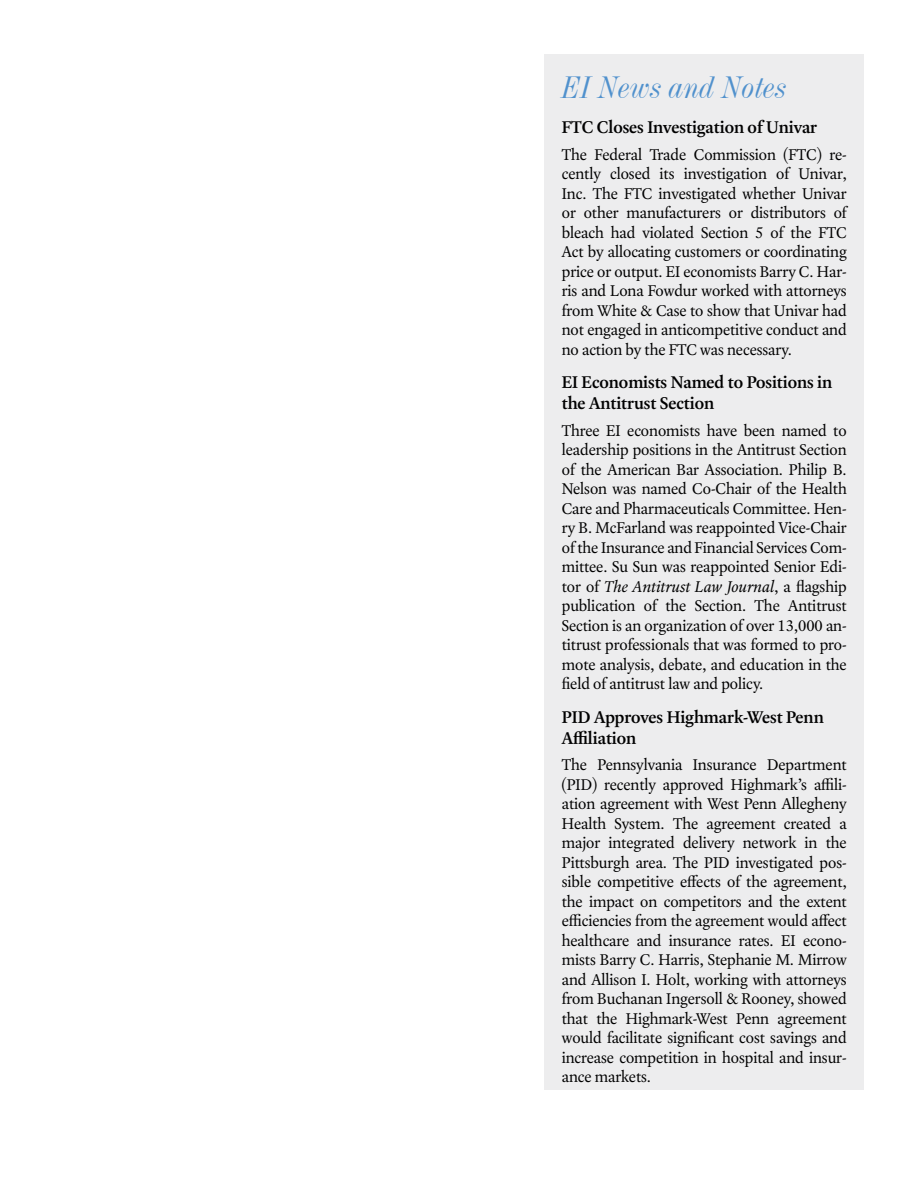
<style>
.page{position:relative;width:918px;height:1188px;background:#fff}
.page>*{position:absolute;margin:0;border:0;box-sizing:border-box;transform-origin:0 0}
.t1{font:italic 30px "Industrial 736 BT";color:#5091cd}
.t2{font:600 18px/21px "Laurentian Std";color:#000}
.t3{font:16.5px/19.5px "Laurentian Std";color:#000;text-align:justify}
.s1{font-style:italic}
</style>
<div class="page">
<div style="left:545px;top:54px;width:319px;height:1035px;background:#ededee"></div>
<h1 class="t1" style="left:562px;top:69px;width:227px">EI News and Notes</h1>
<p class="t2" style="left:562px;top:117px;width:257px">FTC Closes Investigation of Univar</p>
<p class="t3" style="left:562px;top:144px;width:286px">The Federal Trade Commission (FTC) re&shy;cently closed its investigation of Univar, Inc. The FTC investigated whether Univar or other manufacturers or distributors of bleach had violated Section 5 of the FTC Act by allocating customers or coordinating price or output. EI economists Barry C. Har&shy;ris and Lona Fowdur worked with attorneys from White &amp; Case to show that Univar had not engaged in anticompetitive conduct and no action by the FTC was necessary.</p>
<p class="t2" style="left:562px;top:372px;width:272px">EI Economists Named to Positions in the Antitrust Section</p>
<p class="t3" style="left:562px;top:420px;width:286px">Three EI economists have been named to leadership positions in the Antitrust Section of the American Bar Association. Philip B.<br>Nelson was named Co-Chair of the Health Care and Pharmaceuticals Committee. Hen&shy;ry B. McFarland was reappointed Vice-Chair of the Insurance and Financial Services Com&shy;mittee. Su Sun was reappointed Senior Edi&shy;tor of <span class="s1">The Antitrust Law Journal</span>, a flagship publication of the Section. The Antitrust Section is an organization of over 13,000 an&shy;titrust professionals that was formed to pro&shy;mote analysis, debate, and education in the field of antitrust law and policy.</p>
<p class="t2" style="left:562px;top:707px;width:263px">PID Approves Highmark-West Penn<br>Affiliation</p>
<p class="t3" style="left:562px;top:755px;width:286px">The Pennsylvania Insurance Department (PID) recently approved Highmark’s affili&shy;ation agreement with West Penn Allegheny Health System. The agreement created a major integrated delivery network in the Pittsburgh area. The PID investigated pos&shy;sible competitive effects of the agreement, the impact on competitors and the extent efficiencies from the agreement would affect healthcare and insurance rates. EI econo&shy;mists Barry C. Harris, Stephanie M. Mirrow and Allison I. Holt, working with attorneys from Buchanan Ingersoll &amp; Rooney, showed that the Highmark-West Penn agreement would facilitate significant cost savings and increase competition in hospital and insur&shy;ance markets.</p>
</div>
